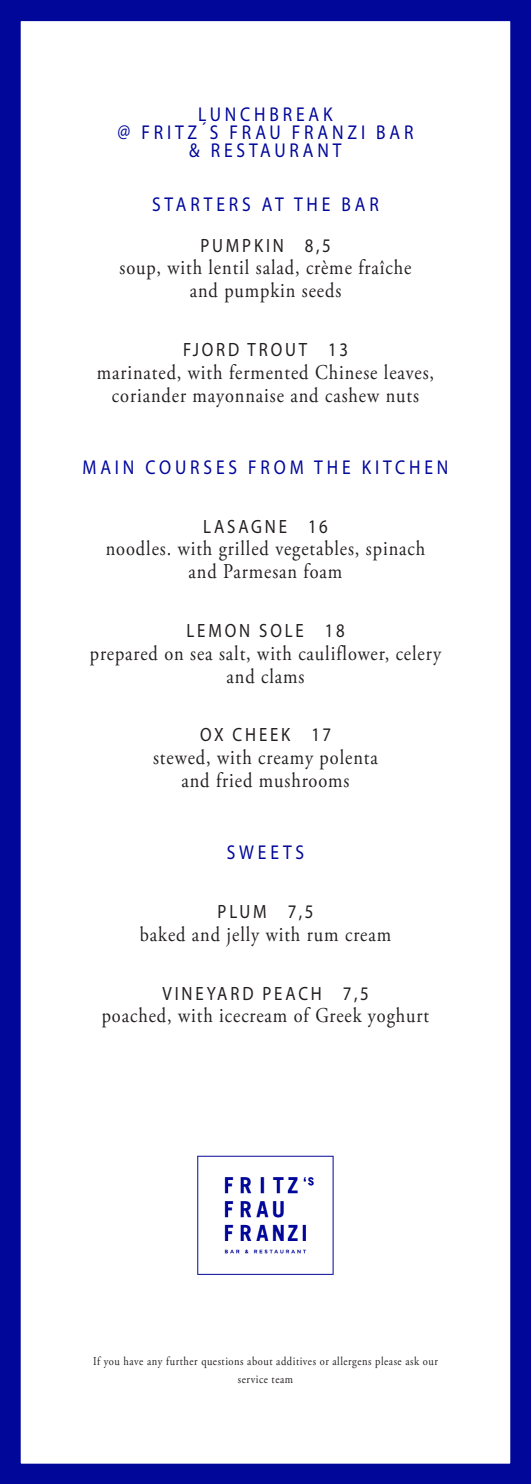
<style>
.page{position:relative;width:531px;height:1484px;background:#fff}
.page>*{position:absolute;margin:0;border:0;box-sizing:border-box;transform-origin:0 0}
.t1{font:21px/22.8px "Adobe Garamond Pro";letter-spacing:.05em;color:#231f20;text-align:center;scale:.87 1}
.t2{font:20.12px/18px "Myriad Pro";letter-spacing:.22em;color:#010799;text-align:center;scale:.87 1}
.t3{font:19.25px "Myriad Pro";letter-spacing:.17em;color:#231f20;scale:.87 1}
.t4{font:12.08px/18px "Adobe Garamond Pro";letter-spacing:.05em;color:#231f20;text-align:center;scale:.87 1}
</style>
<div class="page">
<div style="left:0;top:0;width:531px;height:1483px;background:#010799"></div>
<div style="left:13px;top:13px;width:505px;height:1458px;background:#fff"></div>
<div style="left:5px;top:5px;width:521px;height:1474px;border:16px solid #010799"></div>
<img style="left:197px;top:1155px;width:137px;height:120px">
<p class="t2" style="left:117px;top:104px;width:342px">LUNCHBREAK<br>@ FRITZ´S FRAU FRANZI BAR &amp; RESTAURANT</p>
<p class="t2" style="left:152px;top:195px;width:262px">STARTERS AT THE BAR</p>
<p class="t3" style="left:200px;top:233px;width:151px">PUMPKIN 8,5</p>
<p class="t1" style="left:120px;top:257px;width:337px">soup, with lentil salad, crème fraîche and pumpkin seeds</p>
<p class="t3" style="left:183px;top:338px;width:191px">FJORD TROUT 13</p>
<p class="t1" style="left:97px;top:361px;width:389px">marinated, with fermented Chinese leaves, coriander mayonnaise and cashew nuts</p>
<p class="t2" style="left:83px;top:457px;width:422px">MAIN COURSES FROM THE KITCHEN</p>
<p class="t3" style="left:203px;top:514px;width:145px">LASAGNE 16</p>
<p class="t1" style="left:106px;top:538px;width:369px">noodles. with grilled vegetables, spinach and Parmesan foam</p>
<p class="t3" style="left:186px;top:618px;width:183px">LEMON SOLE 18</p>
<p class="t1" style="left:90px;top:642px;width:405px">prepared on sea salt, with cauliflower, celery and clams</p>
<p class="t3" style="left:200px;top:723px;width:152px">OX CHEEK 17</p>
<p class="t1" style="left:153px;top:746px;width:260px">stewed, with creamy polenta and fried mushrooms</p>
<p class="t2" style="left:227px;top:843px;width:90px">SWEETS</p>
<p class="t3" style="left:218px;top:899px;width:112px">PLUM 7,5</p>
<p class="t1" style="left:140px;top:923px;width:290px">baked and jelly with rum cream</p>
<p class="t3" style="left:162px;top:981px;width:238px">VINEYARD PEACH 7,5</p>
<p class="t1" style="left:102px;top:1004px;width:378px">poached, with icecream of Greek yoghurt</p>
<p class="t4" style="left:93px;top:1352px;width:398px">If you have any further questions about additives or allergens please ask our service team</p>
</div>
